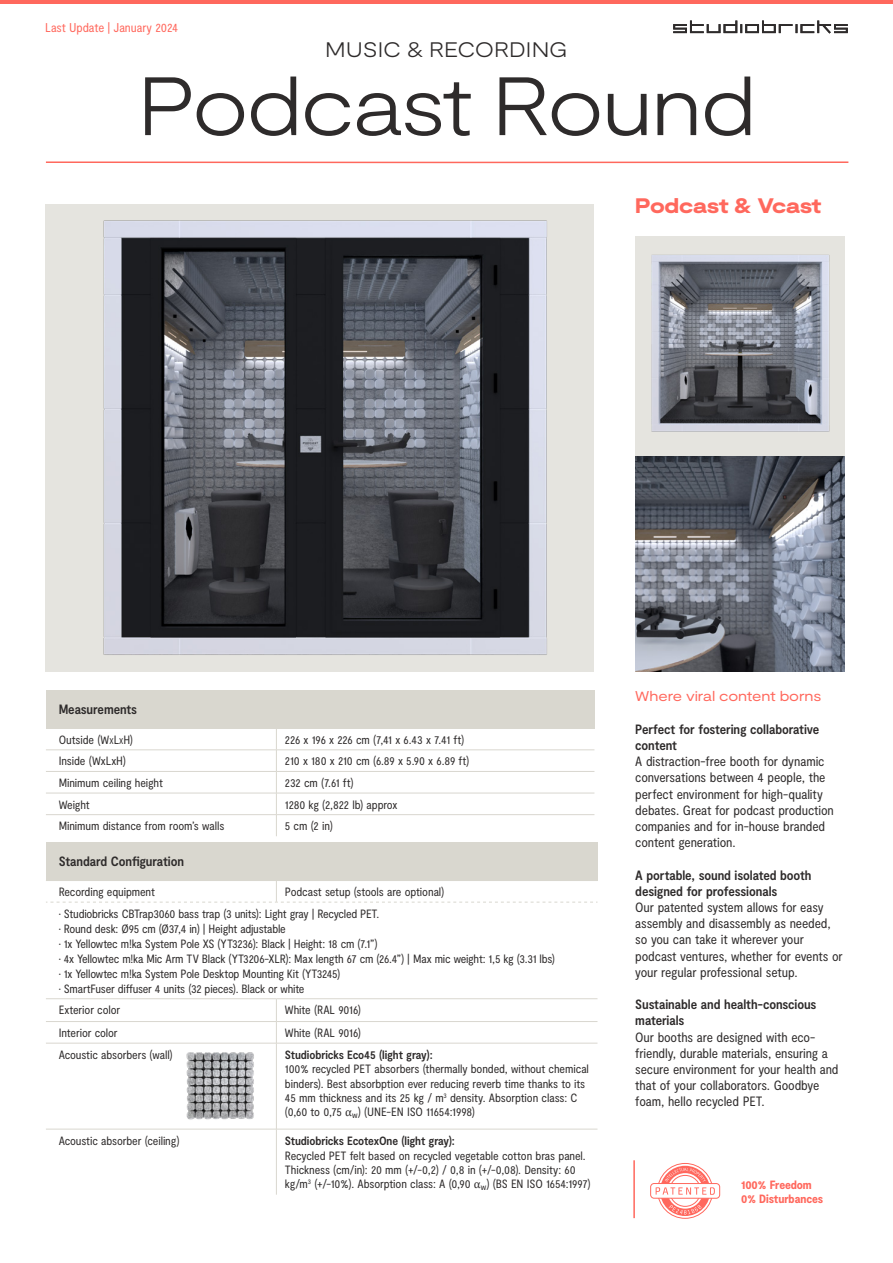
<style>
.page{position:relative;width:893px;height:1263px;background:#fff}
.page>*{position:absolute;margin:0;border:0;box-sizing:border-box;transform-origin:0 0}
.t1{font:300 expanded 82.5px "Moderat";letter-spacing:-.03em;color:#2e2b2b}
.t2{font:300 expanded 21px "Moderat";letter-spacing:-.005em;color:#2e2b2b}
.t3{font:900 expanded 21px "Moderat";letter-spacing:-.01em;color:#ff685d}
.t4{font:expanded 14.25px "Moderat";letter-spacing:-.005em;color:#ff685d}
.t5{font:condensed 13.5px/16.2px "Moderat";letter-spacing:-.01em;color:#2e2b2b}
.t6{font:700 condensed 13.5px/16.2px "Moderat";letter-spacing:-.01em;color:#2e2b2b}
.t7{font:condensed 12.75px "Moderat";letter-spacing:-.01em;color:#ff685d}
.t8{font:condensed 12px/14.4px "Moderat";letter-spacing:-.01em;color:#2e2b2b}
.t9{font:700 condensed 12px "Moderat";letter-spacing:-.01em;color:#2e2b2b}
.t10{font:900 condensed 12px/14.4px "Moderat";letter-spacing:-.01em;color:#ff685d}
.s1{font-style:inherit}
.s2{font-size:8.4px}
.s3{font-family:"Cambria";font-stretch:normal}
</style>
<div class="page">
<hr style="left:0;top:0;width:893px;height:4px;background:#ff685d">
<svg style="left:673px;top:21px;width:175px;height:13px"></svg>
<div style="left:46px;top:690px;width:548px;height:38px;background:#d9d7cf"></div>
<hr style="left:46px;top:749px;width:230px;height:1px;background:#d9d7cf">
<hr style="left:276px;top:749px;width:318px;height:1px;background:#d9d7cf">
<hr style="left:46px;top:771px;width:230px;height:1px;background:#d9d7cf">
<hr style="left:276px;top:771px;width:318px;height:1px;background:#d9d7cf">
<hr style="left:46px;top:793px;width:230px;height:1px;background:#d9d7cf">
<hr style="left:276px;top:793px;width:318px;height:1px;background:#d9d7cf">
<hr style="left:46px;top:814px;width:230px;height:1px;background:#d9d7cf">
<hr style="left:276px;top:814px;width:318px;height:1px;background:#d9d7cf">
<svg style="left:276px;top:728px;width:1px;height:108px"></svg>
<div style="left:46px;top:842px;width:551px;height:38px;background:#d9d7cf"></div>
<hr style="left:46px;top:880px;width:230px;height:1px;background:#d9d7cf">
<hr style="left:276px;top:880px;width:321px;height:1px;background:#d9d7cf">
<hr style="left:46px;top:1021px;width:230px;height:1px;background:#d9d7cf">
<hr style="left:276px;top:1021px;width:321px;height:1px;background:#d9d7cf">
<svg style="left:276px;top:999px;width:1px;height:44px"></svg>
<hr style="left:46px;top:1043px;width:230px;height:1px;background:#d9d7cf">
<hr style="left:276px;top:1043px;width:321px;height:1px;background:#d9d7cf">
<hr style="left:276px;top:1043px;width:1px;height:86px;background:#d9d7cf">
<hr style="left:46px;top:1129px;width:230px;height:1px;background:#d9d7cf">
<hr style="left:276px;top:1129px;width:321px;height:1px;background:#d9d7cf">
<hr style="left:276px;top:1129px;width:1px;height:66px;background:#d9d7cf">
<svg style="left:46px;top:881px;width:551px;height:22px"></svg>
<hr style="left:46px;top:998px;width:230px;height:1px;background:#d9d7cf">
<hr style="left:276px;top:998px;width:321px;height:1px;background:#d9d7cf">
<hr style="left:633px;top:1160px;width:2px;height:58px;background:#ff685d">
<div style="left:650px;top:1183px;width:70px;height:16px;border:1px solid #ff685d;border-radius:3px"></div>
<svg style="left:656px;top:1163px;width:59px;height:56px"></svg>
<svg style="left:45px;top:161px;width:804px;height:3px"></svg>
<img style="left:45px;top:204px;width:549px;height:468px">
<img style="left:635px;top:455px;width:209px;height:217px">
<img style="left:186px;top:1052px;width:68px;height:68px">
<svg style="left:635px;top:236px;width:209px;height:219px;background:#9e9fa4"></svg>
<p class="t7" style="left:45px;top:21px;width:135px">Last Update | January 2024</p>
<h2 class="t2" style="left:325px;top:37px;width:244px">MUSIC &amp; RECORDING</h2>
<h1 class="t1" style="left:137px;top:58px;width:621px">Podcast Round</h1>
<h2 class="t3" style="left:635px;top:194px;width:188px">Podcast &amp; Vcast</h2>
<p class="t6" style="left:59px;top:701px;width:80px">Measurements</p>
<p class="t8" style="left:59px;top:733px;width:76px">Outside (<span class="s1">W</span><span class="s2">x</span><span class="s1">L</span><span class="s2">x</span><span class="s1">H</span>)</p>
<p class="t8" style="left:285px;top:733px;width:181px">226 x 196 x 226 cm (7,41 x 6.43 x 7.41 ft)</p>
<p class="t8" style="left:59px;top:754px;width:69px">Inside (WxLxH)</p>
<p class="t8" style="left:285px;top:754px;width:186px">210 x 180 x 210 cm (6.89 x 5.90 x 6.89 ft)</p>
<p class="t8" style="left:59px;top:776px;width:106px">Minimum ceiling height</p>
<p class="t8" style="left:285px;top:776px;width:70px">232 cm (7.61 ft)</p>
<p class="t8" style="left:59px;top:797px;width:33px">Weight</p>
<p class="t8" style="left:285px;top:797px;width:114px">1280 kg (2,822 lb) approx</p>
<p class="t8" style="left:59px;top:819px;width:167px">Minimum distance from room’s walls</p>
<p class="t8" style="left:285px;top:819px;width:50px">5 cm (2 in)</p>
<p class="t6" style="left:59px;top:853px;width:127px">Standard Configuration</p>
<p class="t8" style="left:59px;top:885px;width:98px">Recording equipment</p>
<p class="t8" style="left:285px;top:885px;width:161px">Podcast setup (stools are optional)</p>
<p class="t8" style="left:59px;top:907px;width:322px">• Studiobricks CBTrap3060 bass trap (3 units): Light gray | Recycled PET.</p>
<p class="t8" style="left:59px;top:922px;width:229px">• Round desk: Ø95 cm (Ø37,4 in) | Height adjustable</p>
<p class="t8" style="left:59px;top:937px;width:320px">• 1x Yellowtec m!ka System Pole XS (YT3236): Black | Height: 18 cm (7.1”)</p>
<p class="t8" style="left:59px;top:952px;width:498px">• 4x Yellowtec m!ka Mic Arm TV Black (YT3206-XLR): Max length 67 cm (26.4”) | Max mic weight: 1,5 kg (3.31 lbs)</p>
<p class="t8" style="left:59px;top:967px;width:283px">• 1x Yellowtec m!ka System Pole Desktop Mounting Kit (YT3245)</p>
<p class="t8" style="left:59px;top:978px;width:247px;line-height:21.6px">• SmartFuser diffuser 4 units (32 pieces). Black or white<br>Exterior color</p>
<p class="t8" style="left:285px;top:1003px;width:78px">White (RAL 9016)</p>
<p class="t8" style="left:59px;top:1026px;width:60px">Interior color</p>
<p class="t8" style="left:285px;top:1026px;width:78px">White (RAL 9016)</p>
<p class="t8" style="left:59px;top:1048px;width:116px">Acoustic absorbers (wall)</p>
<p class="t9" style="left:285px;top:1047px;width:149px">Studiobricks Eco45 (light gray):</p>
<p class="t8" style="left:285px;top:1062px;width:306px">100% recycled PET absorbers (thermally bonded, without chemical binders). Best absorbption ever reducing reverb time thanks to its 45 mm thickness and its 25 kg / m<sup>3</sup> density. Absorption class: C (0,60 to 0,75 <span class="s3">α</span><sub>w</sub>) (UNE-EN ISO 11654:1998)</p>
<p class="t8" style="left:59px;top:1133px;width:122px">Acoustic absorber (ceiling)</p>
<p class="t9" style="left:285px;top:1134px;width:172px">Studiobricks EcotexOne (light gray):</p>
<p class="t8" style="left:285px;top:1148px;width:307px">Recycled PET felt based on recycled vegetable cotton bras panel.<br>Thickness (cm/in): 20 mm (+/-0,2) / 0,8 in (+/-0,08). Density: 60 kg/m<sup>3</sup> (+/-10%). Absorption class: A (0,90 <span class="s3">α</span><sub>w</sub>) (BS EN ISO 1654:1997)</p>
<p class="t4" style="left:635px;top:688px;width:188px">Where viral content borns</p>
<p class="t6" style="left:635px;top:721px;width:185px">Perfect for fostering collaborative content</p>
<p class="t5" style="left:635px;top:754px;width:200px">A distraction-free booth for dynamic conversations between 4 people, the perfect environment for high-quality debates. Great for podcast production companies and for in-house branded content generation.</p>
<p class="t6" style="left:635px;top:867px;width:178px">A portable, sound isolated booth designed for professionals</p>
<p class="t5" style="left:635px;top:899px;width:209px">Our patented system allows for easy assembly and disassembly as needed, so you can take it wherever your podcast ventures, whether for events or your regular professional setup.</p>
<p class="t6" style="left:635px;top:997px;width:183px">Sustainable and health-conscious materials</p>
<p class="t5" style="left:635px;top:1029px;width:205px">Our booths are designed with eco&shy;friendly, durable materials, ensuring a secure environment for your health and that of your collaborators. Goodbye foam, hello recycled PET.</p>
<p class="t10" style="left:741px;top:1178px;width:84px">100% Freedom<br>0% Disturbances</p>
</div>
